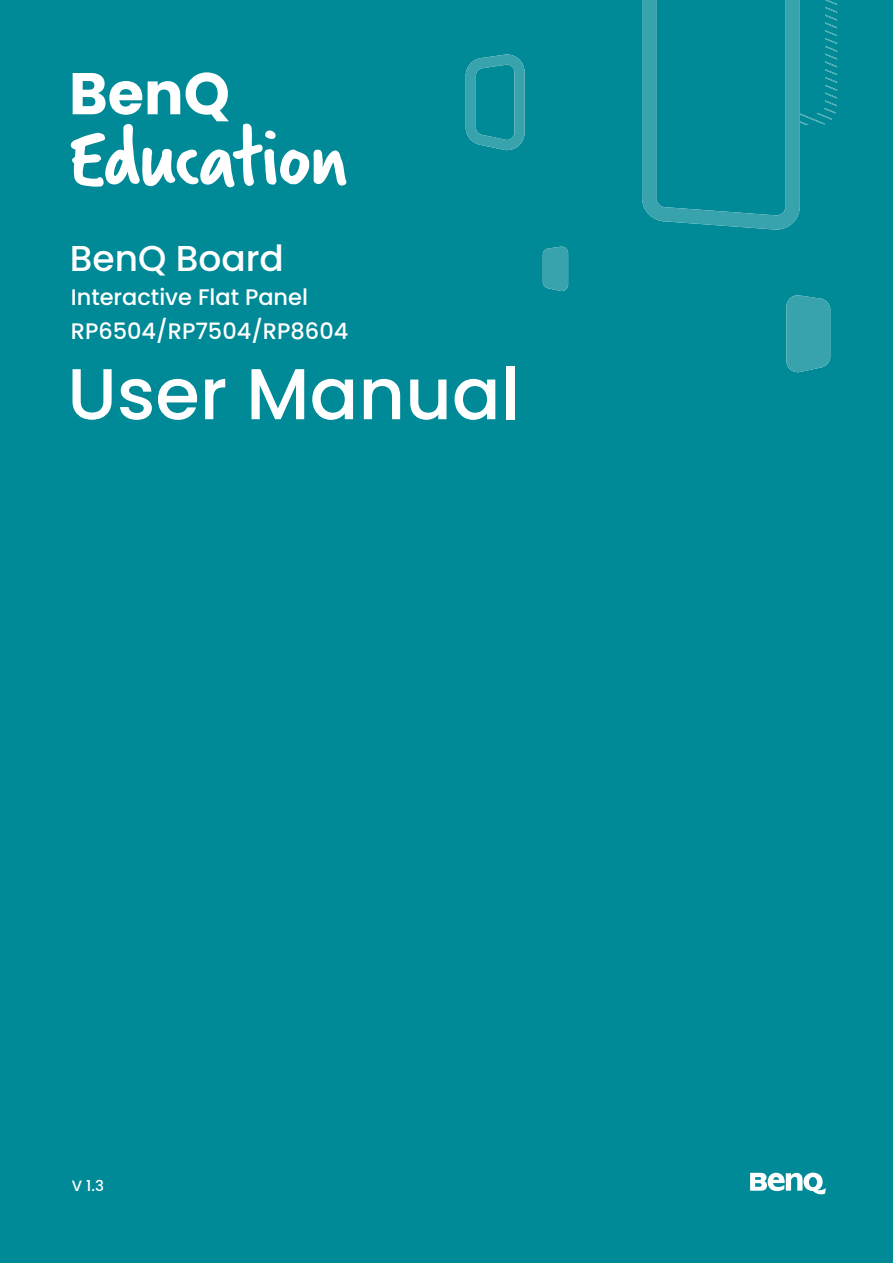
<style>
.page{position:relative;width:893px;height:1263px;background:#008996}
.page>*{position:absolute;margin:0;border:0;box-sizing:border-box;transform-origin:0 0}
.t1{font:500 72px "Poppins";color:#fff}
.t2{font:500 36px "Poppins";color:#fff}
.t3{font:500 22.5px "Poppins";color:#fff}
.t4{font:500 15px "Poppins";color:#fff}
</style>
<div class="page">
<svg style="left:786px;top:295px;width:44px;height:77px;background:#35a1ab"></svg>
<svg style="left:543px;top:247px;width:25px;height:44px"></svg>
<svg style="left:642px;top:0;width:195px;height:230px"></svg>
<svg style="left:466px;top:54px;width:59px;height:96px"></svg>
<svg style="left:71px;top:72px;width:275px;height:115px"></svg>
<svg style="left:750px;top:1172px;width:76px;height:23px"></svg>
<h2 class="t2" style="left:70px;top:235px;width:216px">BenQ Board</h2>
<p class="t3" style="left:71px;top:284px;width:239px">Interactive Flat Panel</p>
<p class="t3" style="left:71px;top:318px;width:279px">RP6504/RP7504/RP8604</p>
<h1 class="t1" style="left:67px;top:352px;width:454px">User Manual</h1>
<p class="t4" style="left:72px;top:1177px;width:34px">V 1.3</p>
</div>
